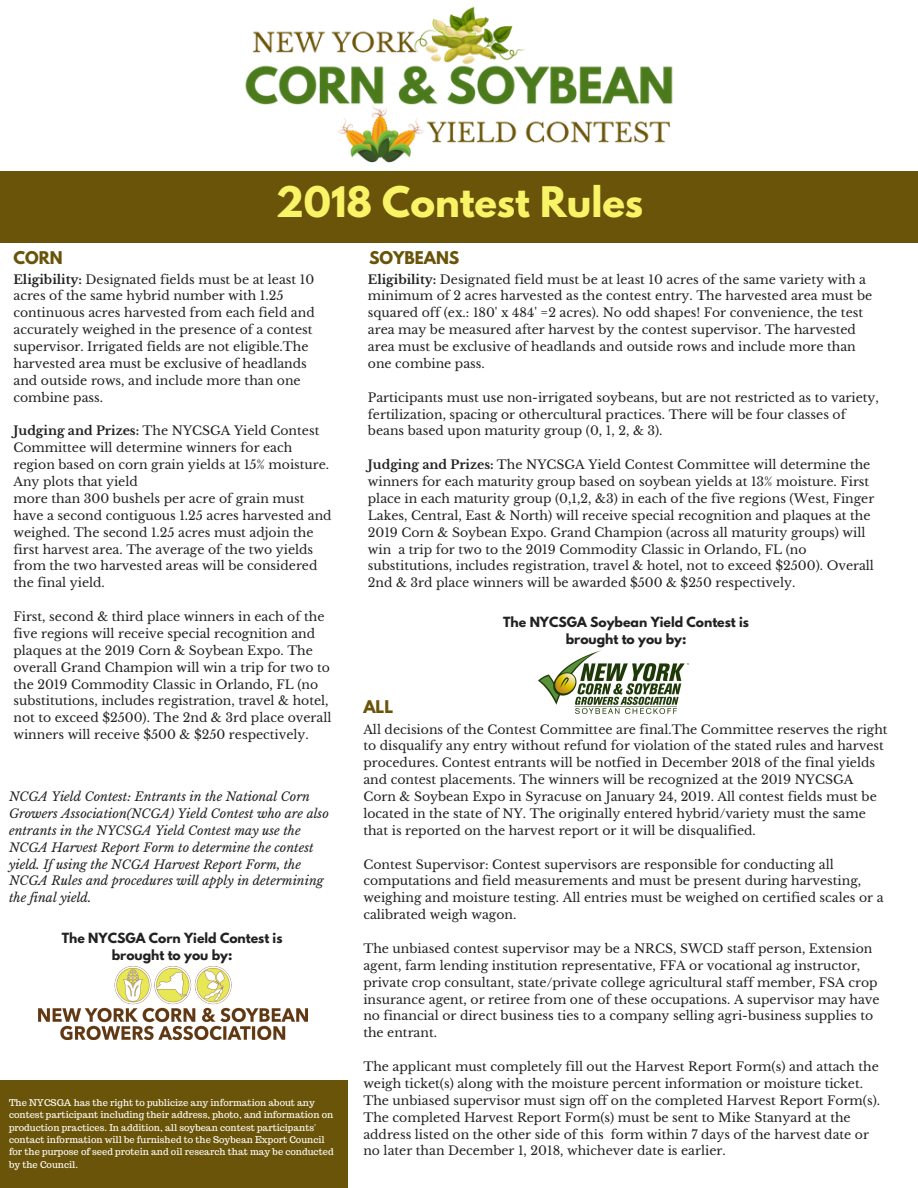
<style>
.page{position:relative;width:918px;height:1188px;background:#fff}
.page>*{position:absolute;margin:0;border:0;box-sizing:border-box;transform-origin:0 0}
.t1{font:700 37.35px "League Spartan";color:#f8f367}
.t2{font:700 15.6px "League Spartan";color:#695409}
.t3{font:12.45px/16.8px "Libre Baskerville";color:#222}
.t4{font:italic 12.45px/16.8px "Libre Baskerville";color:#222}
.t5{font:700 12.45px/16.8px "League Spartan";color:#222;text-align:center}
.t6{font:9.3px/12.3px "Trocchi";color:#fffff9}
.s1{font-weight:700}
</style>
<div class="page">
<img style="left:245px;top:6px;width:428px;height:157px">
<div style="left:0;top:171px;width:918px;height:72px;background:#695409"></div>
<img style="left:539px;top:650px;width:149px;height:63px">
<img style="left:38px;top:966px;width:269px;height:74px">
<div style="left:0;top:1080px;width:348px;height:108px;background:#695409"></div>
<h1 class="t1" style="left:276px;top:184px;width:369px">2018 Contest Rules</h1>
<p class="t2" style="left:14px;top:250px;width:51px">CORN</p>
<p class="t2" style="left:369px;top:250px;width:92px">SOYBEANS</p>
<p class="t3" style="left:14px;top:271px;width:303px"><span class="s1">Eligibility:</span> Designated fields must be at least 10 acres of the same hybrid number with 1.25 continuous acres harvested from each field and accurately weighed in the presence of a contest supervisor. Irrigated fields are not eligible.The harvested area must be exclusive of headlands and outside rows, and include more than one combine pass.</p>
<p class="t3" style="left:14px;top:423px;width:320px"><span class="s1">Judging and Prizes:</span> The NYCSGA Yield Contest Committee will determine winners for each region based on corn grain yields at 15% moisture.<br>Any plots that yield<br>more than 300 bushels per acre of grain must have a second contiguous 1.25 acres harvested and weighed. The second 1.25 acres must adjoin the first harvest area. The average of the two yields from the two harvested areas will be considered the final yield.</p>
<p class="t3" style="left:14px;top:608px;width:319px">First, second &amp; third place winners in each of the five regions will receive special recognition and plaques at the 2019 Corn &amp; Soybean Expo. The overall Grand Champion will win a trip for two to the 2019 Commodity Classic in Orlando, FL (no substitutions, includes registration, travel &amp; hotel, not to exceed $2500). The 2nd &amp; 3rd place overall winners will receive $500 &amp; $250 respectively.</p>
<p class="t4" style="left:9px;top:788px;width:321px">NCGA Yield Contest: Entrants in the National Corn Growers Association(NCGA) Yield Contest who are also entrants in the NYCSGA Yield Contest may use the NCGA Harvest Report Form to determine the contest yield. If using the NCGA Harvest Report Form, the NCGA Rules and procedures will apply in determining the final yield.</p>
<p class="t5" style="left:62px;top:931px;width:222px">The NYCSGA Corn Yield Contest is brought to you by:</p>
<p class="t6" style="left:9px;top:1096px;width:326px">The NYCSGA has the right to publicize any information about any contest participant including their address, photo, and information on production practices. In addition, all soybean contest participants' contact information will be furnished to the Soybean Export Council for the purpose of seed protein and oil research that may be conducted by the Council.</p>
<p class="t3" style="left:368px;top:271px;width:506px"><span class="s1">Eligibility:</span> Designated field must be at least 10 acres of the same variety with a minimum of 2 acres harvested as the contest entry. The harvested area must be squared off (ex.: 180' x 484' =2 acres). No odd shapes! For convenience, the test area may be measured after harvest by the contest supervisor. The harvested area must be exclusive of headlands and outside rows and include more than one combine pass.</p>
<p class="t3" style="left:368px;top:389px;width:513px">Participants must use non-irrigated soybeans, but are not restricted as to variety, fertilization, spacing or othercultural practices. There will be four classes of beans based upon maturity group (0, 1, 2, &amp; 3).</p>
<p class="t3" style="left:368px;top:456px;width:508px"><span class="s1">Judging and Prizes:</span> The NYCSGA Yield Contest Committee will determine the winners for each maturity group based on soybean yields at 13% moisture. First place in each maturity group (0,1,2, &amp;3) in each of the five regions (West, Finger Lakes, Central, East &amp; North) will receive special recognition and plaques at the 2019 Corn &amp; Soybean Expo. Grand Champion (across all maturity groups) will win a trip for two to the 2019 Commodity Classic in Orlando, FL (no substitutions, includes registration, travel &amp; hotel, not to exceed $2500). Overall 2nd &amp; 3rd place winners will be awarded $500 &amp; $250 respectively.</p>
<p class="t2" style="left:363px;top:699px;width:31px">ALL</p>
<p class="t5" style="left:503px;top:615px;width:247px">The NYCSGA Soybean Yield Contest is brought to you by:</p>
<p class="t3" style="left:363px;top:721px;width:526px">All decisions of the Contest Committee are final.The Committee reserves the right to disqualify any entry without refund for violation of the stated rules and harvest procedures. Contest entrants will be notfied in December 2018 of the final yields and contest placements. The winners will be recognized at the 2019 NYCSGA Corn &amp; Soybean Expo in Syracuse on January 24, 2019. All contest fields must be located in the state of NY. The originally entered hybrid/variety must the same that is reported on the harvest report or it will be disqualified.</p>
<p class="t3" style="left:363px;top:856px;width:522px">Contest Supervisor: Contest supervisors are responsible for conducting all computations and field measurements and must be present during harvesting, weighing and moisture testing. All entries must be weighed on certified scales or a calibrated weigh wagon.</p>
<p class="t3" style="left:363px;top:940px;width:518px">The unbiased contest supervisor may be a NRCS, SWCD staff person, Extension agent, farm lending institution representative, FFA or vocational ag instructor, private crop consultant, state/private college agricultural staff member, FSA crop insurance agent, or retiree from one of these occupations. A supervisor may have no financial or direct business ties to a company selling agri-business supplies to the entrant.</p>
<p class="t3" style="left:363px;top:1058px;width:518px">The applicant must completely fill out the Harvest Report Form(s) and attach the weigh ticket(s) along with the moisture percent information or moisture ticket.<br>The unbiased supervisor must sign off on the completed Harvest Report Form(s).<br>The completed Harvest Report Form(s) must be sent to Mike Stanyard at the address listed on the other side of this form within 7 days of the harvest date or no later than December 1, 2018, whichever date is earlier.</p>
</div>
